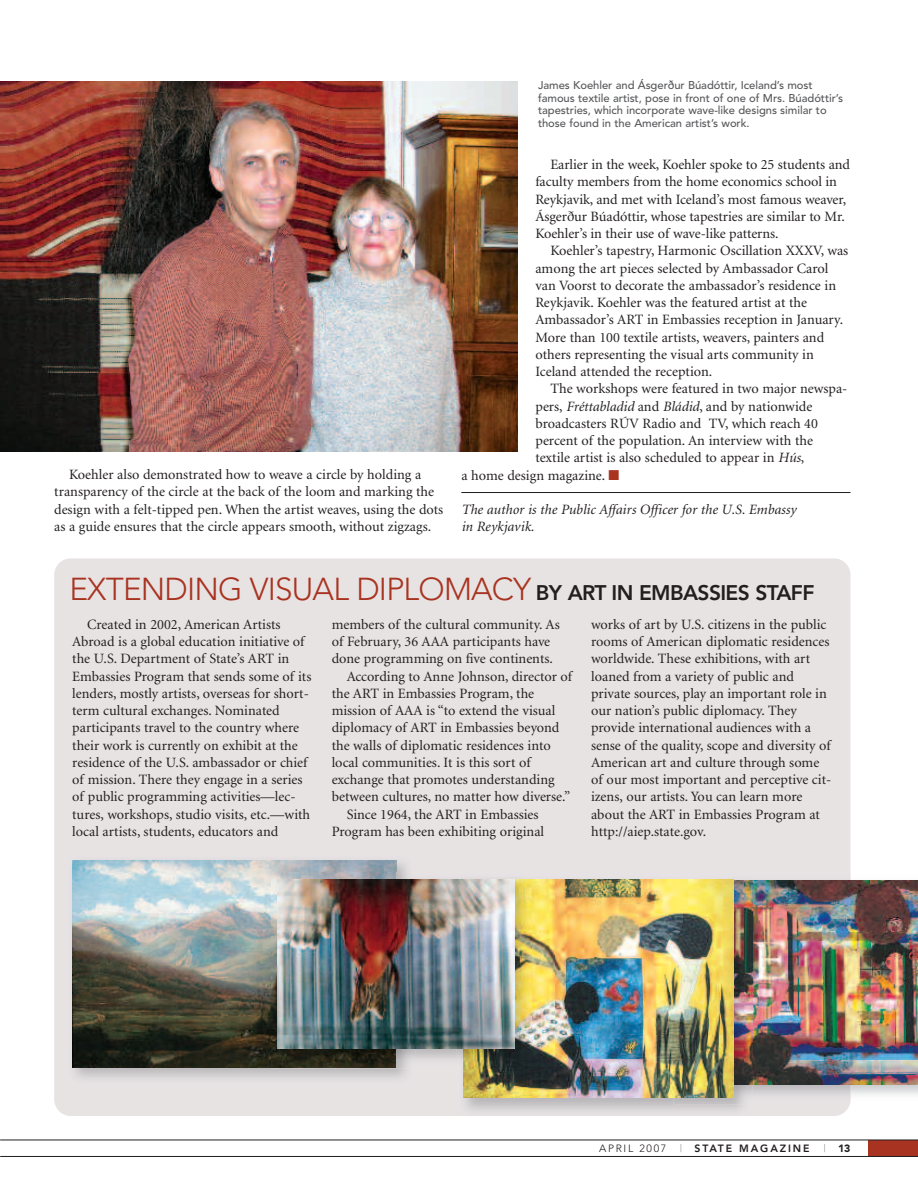
<style>
.page{position:relative;width:918px;height:1188px;background:#fff}
.page>*{position:absolute;margin:0;border:0;box-sizing:border-box;transform-origin:0 0}
.t1{font:300 31.5px "Avenir";letter-spacing:-.025em;color:#a93321}
.t2{font:14.25px/17.2px "Minion";color:#231f20}
.t3{font:italic 14.25px/17.2px "Minion";letter-spacing:.005em;color:#231f20}
.t4{font:500 11.25px/12.8px "Avenir";letter-spacing:-.005em;color:#57585a}
.t5{font:800 10.5px "Avenir";letter-spacing:.175em;color:#231f20}
.t6{font:300 10.5px "Avenir";letter-spacing:.155em;color:#231f20}
.t7{font:900 10.5px "Avenir";color:#231f20}
.s1{font-style:italic}
.s2{color:#a93321}
.s3{font-weight:800;font-size:21px;color:#231f20}
.s4{font-weight:300}
</style>
<div class="page">
<div style="left:54px;top:558px;width:796px;height:558px;background:#e7e3e3;border-radius:16px"></div>
<img style="left:752px;top:872px;width:166px;height:233px">
<img style="left:752px;top:880px;width:166px;height:205px">
<img style="left:673px;top:877px;width:79px;height:228px">
<img style="left:733px;top:880px;width:19px;height:205px">
<img style="left:463px;top:879px;width:270px;height:219px">
<hr style="left:461px;top:492px;width:389px;height:1px;background:#231f20">
<div style="left:869px;top:1140px;width:49px;height:17px;background:#a93321"></div>
<hr style="left:0;top:1156px;width:918px;height:1px;background:#231f20">
<hr style="left:0;top:1140px;width:918px;height:1px;background:#231f20">
<img style="left:0;top:81px;width:517px;height:370px">
<img style="left:72px;top:860px;width:335px;height:218px">
<img style="left:72px;top:860px;width:324px;height:207px">
<img style="left:271px;top:872px;width:186px;height:197px">
<img style="left:463px;top:879px;width:92px;height:190px">
<img style="left:271px;top:872px;width:125px;height:195px">
<img style="left:278px;top:879px;width:237px;height:170px">
<p class="t2" style="left:54px;top:467px;width:391px;text-indent:15px">Koehler also demonstrated how to weave a circle by holding a transparency of the circle at the back of the loom and marking the design with a felt-tipped pen. When the artist weaves, using the dots as a guide ensures that the circle appears smooth, without zigzags.</p>
<p class="t4" style="left:538px;top:80px;width:307px">James Koehler and Ásgerður Búadóttir, Iceland’s most famous textile artist, pose in front of one of Mrs. Búadóttir’s tapestries, which incorporate wave-like designs similar to those found in the American artist’s work.</p>
<p class="t2" style="left:535px;top:157px;width:316px;text-indent:15px">Earlier in the week, Koehler spoke to 25 students and faculty members from the home economics school in Reykjavik, and met with Iceland’s most famous weaver, Ásgerður Búadóttir, whose tapestries are similar to Mr.<br>Koehler’s in their use of wave-like patterns.</p>
<p class="t2" style="left:535px;top:243px;width:314px;text-indent:15px">Koehler’s tapestry, Harmonic Oscillation XXXV, was among the art pieces selected by Ambassador Carol van Voorst to decorate the ambassador’s residence in Reykjavik. Koehler was the featured artist at the Ambassador’s ART in Embassies reception in January.<br>More than 100 textile artists, weavers, painters and others representing the visual arts community in Iceland attended the reception.</p>
<p class="t2" style="left:550px;top:381px;width:299px">The workshops were featured in two major newspa-</p>
<p class="t2" style="left:535px;top:399px;width:278px">pers, <span class="s1">Fréttabladid</span> and <span class="s1">Bládid</span>, and by nationwide</p>
<p class="t2" style="left:535px;top:416px;width:284px">broadcasters RÚV Radio and TV, which reach 40</p>
<p class="t2" style="left:535px;top:433px;width:279px">percent of the population. An interview with the</p>
<p class="t2" style="left:535px;top:450px;width:270px">textile artist is also scheduled to appear in <span class="s1">Hús</span>,</p>
<p class="t2" style="left:461px;top:468px;width:159px">a home design magazine. <span class="s2">■</span></p>
<p class="t3" style="left:461px;top:502px;width:337px">The author is the Public Affairs Officer for the U.S. Embassy in Reykjavik.</p>
<h1 class="t1" style="left:69px;top:577px;width:746px">EXTENDING VISUAL DIPLOMACY <span class="s3">BY ART IN EMBASSIES STAFF</span></h1>
<p class="t2" style="left:72px;top:617px;width:241px;text-indent:15px">Created in 2002, American Artists Abroad is a global education initiative of the U.S. Department of State’s ART in Embassies Program that sends some of its lenders, mostly artists, overseas for short&shy;term cultural exchanges. Nominated participants travel to the country where their work is currently on exhibit at the residence of the U.S. ambassador or chief of mission. There they engage in a series of public programming activities—lec&shy;tures, workshops, studio visits, etc.—with local artists, students, educators and</p>
<p class="t2" style="left:332px;top:617px;width:230px">members of the cultural community. As</p>
<p class="t2" style="left:332px;top:634px;width:220px">of February, 36 AAA participants have</p>
<p class="t2" style="left:332px;top:651px;width:223px">done programming on five continents.</p>
<p class="t2" style="left:347px;top:669px;width:227px">According to Anne Johnson, director of</p>
<p class="t2" style="left:332px;top:686px;width:204px">the ART in Embassies Program, the</p>
<p class="t2" style="left:332px;top:703px;width:225px">mission of AAA is “to extend the visual</p>
<p class="t2" style="left:332px;top:720px;width:229px">diplomacy of ART in Embassies beyond</p>
<p class="t2" style="left:332px;top:738px;width:221px">the walls of diplomatic residences into</p>
<p class="t2" style="left:332px;top:755px;width:200px">local communities. It is this sort of</p>
<p class="t2" style="left:332px;top:772px;width:224px">exchange that promotes understanding</p>
<p class="t2" style="left:332px;top:789px;width:240px">between cultures, no matter how diverse.”</p>
<p class="t2" style="left:347px;top:807px;width:193px">Since 1964, the ART in Embassies</p>
<p class="t2" style="left:332px;top:824px;width:214px">Program has been exhibiting original</p>
<p class="t2" style="left:591px;top:617px;width:242px">works of art by U.S. citizens in the public rooms of American diplomatic residences worldwide. These exhibitions, with art loaned from a variety of public and private sources, play an important role in our nation’s public diplomacy. They provide international audiences with a sense of the quality, scope and diversity of American art and culture through some of our most important and perceptive cit&shy;izens, our artists. You can learn more about the ART in Embassies Program at http://aiep.state.gov.</p>
<p class="t6" style="left:599px;top:1144px;width:68px">APRIL 2007</p>
<p class="t5" style="left:681px;top:1144px;width:130px"><span class="s4">|</span> STATE MAGAZINE</p>
<p class="t7" style="left:824px;top:1144px;width:28px"><span class="s4">|</span> 13</p>
</div>
